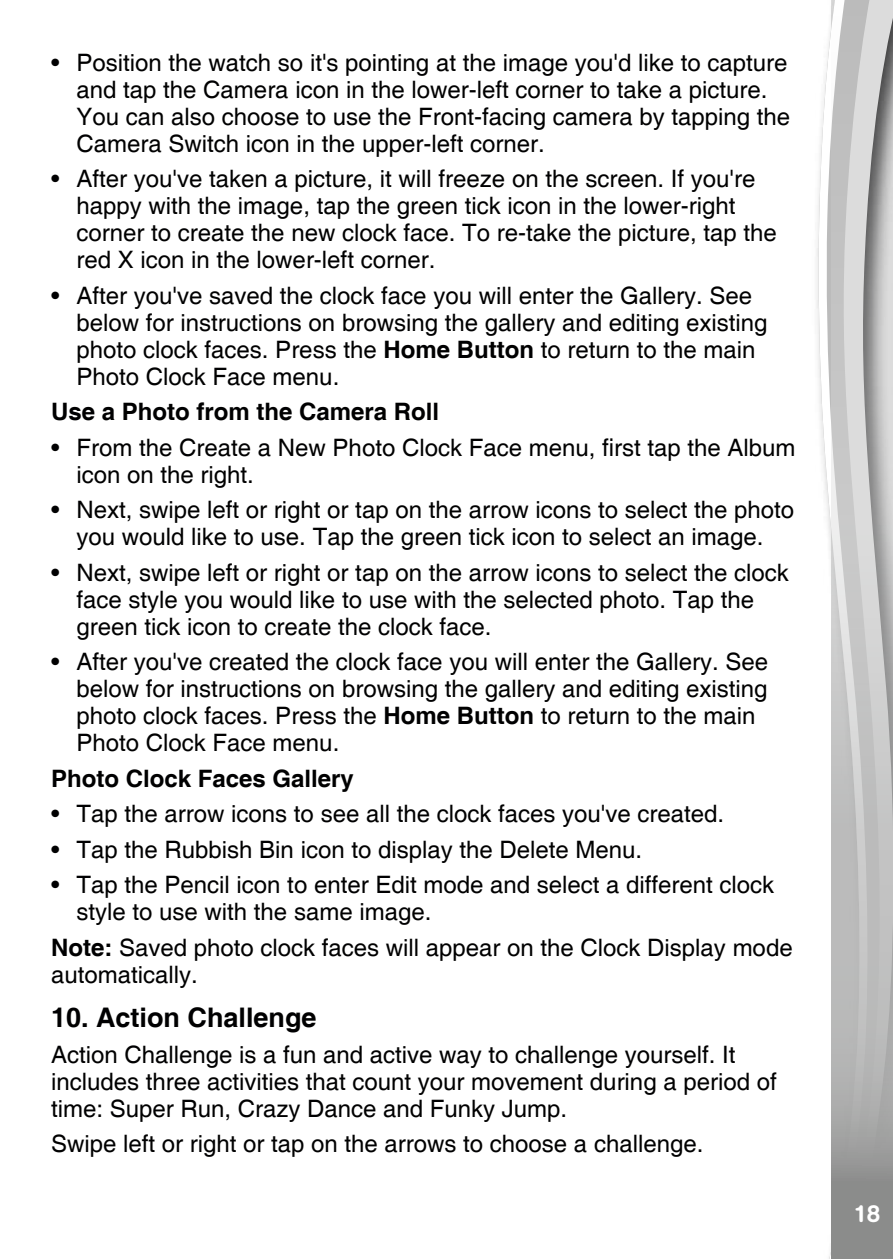
<style>
.page{position:relative;width:893px;height:1259px;background:#fff}
.page>*{position:absolute;margin:0;border:0;box-sizing:border-box;transform-origin:0 0}
.t1{font:700 27px "Helvetica";color:#000001}
.t2{font:24px/27px "Helvetica";color:#000001}
.t3{font:700 24px "Helvetica";color:#000001}
.t4{font:500 24px "AG Book Rounded";color:#fff}
.s1{font-weight:700}
</style>
<div class="page">
<svg style="left:818px;top:0;width:14px;height:1259px"></svg>
<svg style="left:832px;top:0;width:61px;height:1259px;background:#bcbcbc"></svg>
<p class="t2" style="left:77px;top:49px;width:715px;text-indent:-26px">• Position the watch so it's pointing at the image you'd like to capture and tap the Camera icon in the lower-left corner to take a picture.<br>You can also choose to use the Front-facing camera by tapping the Camera Switch icon in the upper-left corner.</p>
<p class="t2" style="left:77px;top:166px;width:702px;text-indent:-26px">• After you've taken a picture, it will freeze on the screen. If you're happy with the image, tap the green tick icon in the lower-right corner to create the new clock face. To re-take the picture, tap the red X icon in the lower-left corner.</p>
<p class="t2" style="left:77px;top:282px;width:692px;text-indent:-26px">• After you've saved the clock face you will enter the Gallery. See below for instructions on browsing the gallery and editing existing photo clock faces. Press the <span class="s1">Home Button</span> to return to the main Photo Clock Face menu.</p>
<p class="t3" style="left:51px;top:397px;width:390px">Use a Photo from the Camera Roll</p>
<p class="t2" style="left:77px;top:434px;width:720px;text-indent:-26px">• From the Create a New Photo Clock Face menu, first tap the Album icon on the right.</p>
<p class="t2" style="left:51px;top:497px;width:745px;text-align:center">• Next, swipe left or right or tap on the arrow icons to select the photo you would like to use. Tap the green tick icon to select an image.</p>
<p class="t2" style="left:77px;top:559px;width:714px;text-indent:-26px">• Next, swipe left or right or tap on the arrow icons to select the clock face style you would like to use with the selected photo. Tap the green tick icon to create the clock face.</p>
<p class="t2" style="left:77px;top:649px;width:693px;text-indent:-26px">• After you've created the clock face you will enter the Gallery. See below for instructions on browsing the gallery and editing existing photo clock faces. Press the <span class="s1">Home Button</span> to return to the main Photo Clock Face menu.</p>
<p class="t3" style="left:51px;top:763px;width:304px">Photo Clock Faces Gallery</p>
<p class="t2" style="left:51px;top:801px;width:675px">• Tap the arrow icons to see all the clock faces you've created.</p>
<p class="t2" style="left:51px;top:836px;width:593px">• Tap the Rubbish Bin icon to display the Delete Menu.</p>
<p class="t2" style="left:77px;top:872px;width:699px;text-indent:-26px">• Tap the Pencil icon to enter Edit mode and select a different clock style to use with the same image.</p>
<p class="t2" style="left:51px;top:934px;width:743px"><span class="s1">Note:</span> Saved photo clock faces will appear on the Clock Display mode automatically.</p>
<p class="t1" style="left:51px;top:1001px;width:267px">10. Action Challenge</p>
<p class="t2" style="left:51px;top:1041px;width:727px">Action Challenge is a fun and active way to challenge yourself. It includes three activities that count your movement during a period of time: Super Run, Crazy Dance and Funky Jump.</p>
<p class="t2" style="left:51px;top:1131px;width:654px">Swipe left or right or tap on the arrows to choose a challenge.</p>
<p class="t4" style="left:853px;top:1199px;width:28px">18</p>
</div>
